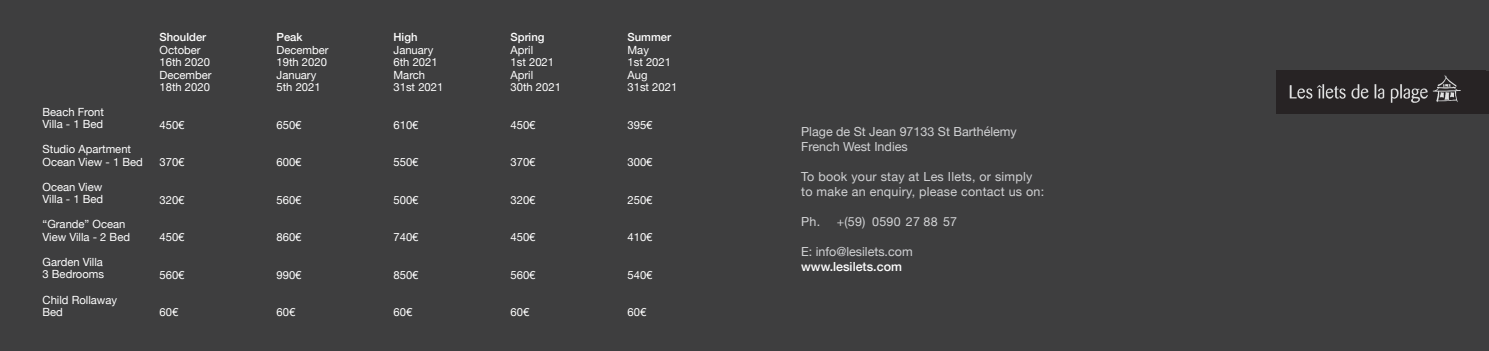
<style>
.page{position:relative;width:1489px;height:351px;background:#fff}
.page>*{position:absolute;margin:0;border:0;box-sizing:border-box;transform-origin:0 0}
.t1{font:12.5px/15px "Helvetica Neue";letter-spacing:.02em;color:#d1d2d4}
.t2{font:12.5px "Helvetica Neue";color:#d1d2d4}
.t3{font:500 12.5px "Helvetica Neue";color:#fff}
.t4{font:11.25px/12.5px "Helvetica Neue";color:#fff}
.t5{font:500 11.25px "Helvetica Neue";color:#fff}
</style>
<div class="page">
<div style="left:0;top:0;width:1488px;height:351px;background:#3e3e3f"></div>
<div style="left:1276px;top:71px;width:212px;height:42px;background:#231f20"></div>
<img style="left:1289px;top:75px;width:172px;height:28px">
<p class="t4" style="left:43px;top:106px;width:63px">Beach Front</p>
<p class="t4" style="left:43px;top:119px;width:62px">Villa - 1 Bed</p>
<p class="t4" style="left:43px;top:144px;width:102px">Studio Apartment<br>Ocean View - 1 Bed</p>
<p class="t4" style="left:43px;top:181px;width:61px">Ocean View</p>
<p class="t4" style="left:43px;top:194px;width:62px">Villa - 1 Bed</p>
<p class="t4" style="left:43px;top:219px;width:89px">“Grande” Ocean<br>View Villa - 2 Bed</p>
<p class="t4" style="left:43px;top:256px;width:62px">Garden Villa</p>
<p class="t4" style="left:43px;top:269px;width:63px">3 Bedrooms</p>
<p class="t4" style="left:43px;top:294px;width:76px">Child Rollaway</p>
<p class="t4" style="left:43px;top:306px;width:22px">Bed</p>
<p class="t5" style="left:159px;top:28px;width:48px">Shoulder</p>
<p class="t4" style="left:159px;top:44px;width:43px">October</p>
<p class="t4" style="left:159px;top:56px;width:52px">16th 2020</p>
<p class="t4" style="left:159px;top:69px;width:54px">December</p>
<p class="t4" style="left:159px;top:81px;width:52px">18th 2020</p>
<p class="t4" style="left:159px;top:119px;width:27px">450€</p>
<p class="t4" style="left:159px;top:156px;width:27px">370€</p>
<p class="t4" style="left:159px;top:194px;width:27px">320€</p>
<p class="t4" style="left:159px;top:231px;width:27px">450€</p>
<p class="t4" style="left:159px;top:269px;width:27px">560€</p>
<p class="t4" style="left:159px;top:306px;width:20px">60€</p>
<p class="t5" style="left:276px;top:28px;width:28px">Peak</p>
<p class="t4" style="left:276px;top:44px;width:54px">December</p>
<p class="t4" style="left:276px;top:56px;width:52px">19th 2020</p>
<p class="t4" style="left:276px;top:69px;width:41px">January</p>
<p class="t4" style="left:276px;top:81px;width:46px">5th 2021</p>
<p class="t4" style="left:276px;top:119px;width:27px">650€</p>
<p class="t4" style="left:276px;top:156px;width:27px">600€</p>
<p class="t4" style="left:276px;top:194px;width:27px">560€</p>
<p class="t4" style="left:276px;top:231px;width:27px">860€</p>
<p class="t4" style="left:276px;top:269px;width:27px">990€</p>
<p class="t4" style="left:276px;top:306px;width:20px">60€</p>
<p class="t5" style="left:393px;top:28px;width:25px">High</p>
<p class="t4" style="left:393px;top:44px;width:41px">January</p>
<p class="t4" style="left:393px;top:56px;width:46px">6th 2021</p>
<p class="t4" style="left:393px;top:69px;width:33px">March</p>
<p class="t4" style="left:393px;top:81px;width:51px">31st 2021</p>
<p class="t4" style="left:393px;top:119px;width:27px">610€</p>
<p class="t4" style="left:393px;top:156px;width:27px">550€</p>
<p class="t4" style="left:393px;top:194px;width:27px">500€</p>
<p class="t4" style="left:393px;top:231px;width:27px">740€</p>
<p class="t4" style="left:393px;top:269px;width:27px">850€</p>
<p class="t4" style="left:393px;top:306px;width:20px">60€</p>
<p class="t5" style="left:510px;top:28px;width:35px">Spring</p>
<p class="t4" style="left:510px;top:44px;width:24px">April</p>
<p class="t4" style="left:510px;top:56px;width:45px">1st 2021</p>
<p class="t4" style="left:510px;top:69px;width:24px">April</p>
<p class="t4" style="left:510px;top:81px;width:52px">30th 2021</p>
<p class="t4" style="left:510px;top:119px;width:27px">450€</p>
<p class="t4" style="left:510px;top:156px;width:27px">370€</p>
<p class="t4" style="left:510px;top:194px;width:27px">320€</p>
<p class="t4" style="left:510px;top:231px;width:27px">450€</p>
<p class="t4" style="left:510px;top:269px;width:27px">560€</p>
<p class="t4" style="left:510px;top:306px;width:20px">60€</p>
<p class="t5" style="left:627px;top:28px;width:45px">Summer</p>
<p class="t4" style="left:627px;top:44px;width:23px">May</p>
<p class="t4" style="left:627px;top:56px;width:45px">1st 2021</p>
<p class="t4" style="left:627px;top:69px;width:22px">Aug</p>
<p class="t4" style="left:627px;top:81px;width:51px">31st 2021</p>
<p class="t4" style="left:627px;top:119px;width:27px">395€</p>
<p class="t4" style="left:627px;top:156px;width:27px">300€</p>
<p class="t4" style="left:627px;top:194px;width:27px">250€</p>
<p class="t4" style="left:627px;top:231px;width:27px">410€</p>
<p class="t4" style="left:627px;top:269px;width:27px">540€</p>
<p class="t4" style="left:627px;top:306px;width:20px">60€</p>
<p class="t2" style="left:801px;top:122px;width:217px">Plage de St Jean 97133 St Barthélemy</p>
<p class="t2" style="left:801px;top:137px;width:108px">French West Indies</p>
<p class="t1" style="left:801px;top:170px;width:244px">To book your stay at Les Ilets, or simply to make an enquiry, please contact us on:</p>
<p class="t1" style="left:801px;top:215px;width:157px">Ph. +(59) 0590 27 88 57</p>
<p class="t2" style="left:801px;top:242px;width:113px">E: info@lesilets.com</p>
<p class="t3" style="left:801px;top:256px;width:102px">www.lesilets.com</p>
</div>
